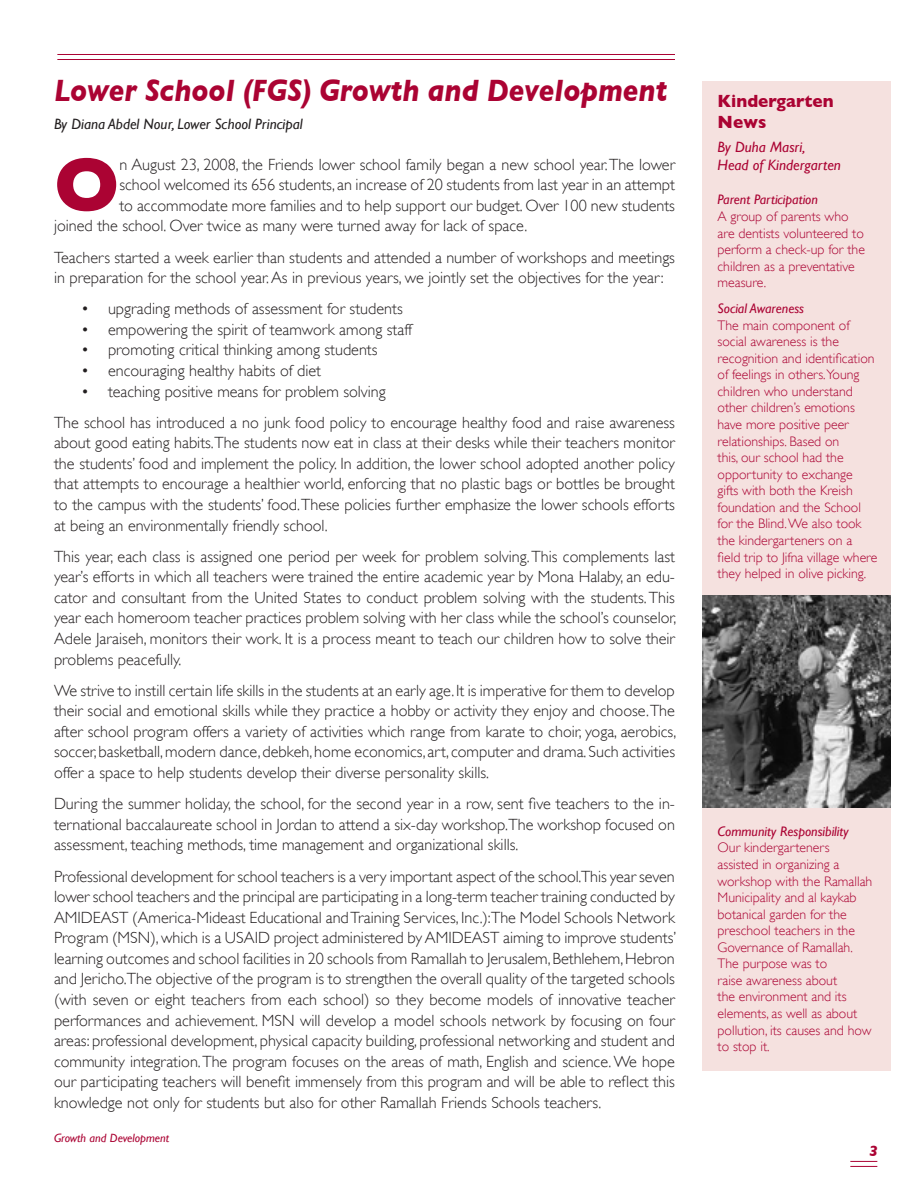
<style>
.page{position:relative;width:918px;height:1188px;background:#fff}
.page>*{position:absolute;margin:0;border:0;box-sizing:border-box;transform-origin:0 0}
.t1{font:700 76.95px "Gill Sans";color:#ab0333}
.t2{font:italic 700 31.5px "Gill Sans";color:#ab0333;scale:.9 1}
.t3{font:700 18px/21.6px "Gill Sans";color:#ab0333;scale:.95 1}
.t4{font:300 16.2px/20.5px "Gill Sans";color:#231f20;text-align:justify}
.t5{font:italic 15px "Gill Sans";color:#231f20}
.t6{font:italic 15px/18px "Gill Sans";color:#ab0333}
.t7{font:italic 700 15px "Gill Sans";color:#ab0333}
.t8{font:300 13.8px/16.5px "Gill Sans";color:#ab0333}
.t9{font:italic 13.8px "Gill Sans";color:#ab0333}
.t10{font:italic 12px "Gill Sans";color:#ab0333}
</style>
<div class="page">
<hr style="left:57px;top:54px;width:618px;height:1px;background:#ab0333">
<hr style="left:57px;top:59px;width:618px;height:1px;background:#ab0333">
<svg style="left:850px;top:1161px;width:27px;height:6px"></svg>
<div style="left:702px;top:81px;width:189px;height:989px;background:#f5e1df"></div>
<img style="left:702px;top:596px;width:189px;height:211px">
<h2 class="t2" style="left:54px;top:72px;width:683px">Lower School (FGS) Growth and Development</h2>
<p class="t5" style="left:54px;top:116px;width:250px">By Diana Abdel Nour, Lower School Principal</p>
<h1 class="t1" style="left:54px;top:140px;width:67px">O</h1>
<p class="t4" style="left:119px;top:154px;width:557px">n August 23, 2008, the Friends lower school family began a new school year. The lower</p>
<p class="t4" style="left:119px;top:174px;width:557px">school welcomed its 656 students, an increase of 20 students from last year in an attempt</p>
<p class="t4" style="left:119px;top:195px;width:557px">to accommodate more families and to help support our budget. Over 100 new students</p>
<p class="t4" style="left:54px;top:215px;width:475px">joined the school. Over twice as many were turned away for lack of space.</p>
<p class="t4" style="left:54px;top:247px;width:623px">Teachers started a week earlier than students and attended a number of workshops and meetings in preparation for the school year. As in previous years, we jointly set the objectives for the year:</p>
<p class="t4" style="left:81px;top:299px;width:323px">• upgrading methods of assessment for students</p>
<p class="t4" style="left:81px;top:319px;width:333px">• empowering the spirit of teamwork among staff</p>
<p class="t4" style="left:81px;top:340px;width:298px">• promoting critical thinking among students</p>
<p class="t4" style="left:81px;top:360px;width:242px">• encouraging healthy habits of diet</p>
<p class="t4" style="left:54px;top:375px;width:622px;line-height:31.3px;text-indent:27px">• teaching positive means for problem solving<br>The school has introduced a no junk food policy to encourage healthy food and raise awareness</p>
<p class="t4" style="left:54px;top:433px;width:623px">about good eating habits.The students now eat in class at their desks while their teachers monitor the students’ food and implement the policy. In addition, the lower school adopted another policy that attempts to encourage a healthier world, enforcing that no plastic bags or bottles be brought to the campus with the students’ food. These policies further emphasize the lower schools efforts at being an environmentally friendly school.</p>
<p class="t4" style="left:54px;top:546px;width:624px">This year, each class is assigned one period per week for problem solving. This complements last year’s efforts in which all teachers were trained the entire academic year by Mona Halaby, an edu&shy;cator and consultant from the United States to conduct problem solving with the students. This year each homeroom teacher practices problem solving with her class while the school’s counselor, Adele Jaraiseh, monitors their work. It is a process meant to teach our children how to solve their problems peacefully.</p>
<p class="t4" style="left:54px;top:680px;width:624px">We strive to instill certain life skills in the students at an early age. It is imperative for them to develop their social and emotional skills while they practice a hobby or activity they enjoy and choose. The after school program offers a variety of activities which range from karate to choir, yoga, aerobics, soccer, basketball, modern dance, debkeh, home economics, art, computer and drama. Such activities offer a space to help students develop their diverse personality skills.</p>
<p class="t4" style="left:54px;top:794px;width:623px">During the summer holiday, the school, for the second year in a row, sent five teachers to the in&shy;ternational baccalaureate school in Jordan to attend a six-day workshop.The workshop focused on assessment, teaching methods, time management and organizational skills.</p>
<p class="t4" style="left:54px;top:866px;width:624px">Professional development for school teachers is a very important aspect of the school.This year seven lower school teachers and the principal are participating in a long-term teacher training conducted by AMIDEAST (America-Mideast Educational and Training Services, Inc.):The Model Schools Network Program (MSN), which is a USAID project administered by AMIDEAST aiming to improve students’ learning outcomes and school facilities in 20 schools from Ramallah to Jerusalem, Bethlehem, Hebron and Jericho.The objective of the program is to strengthen the overall quality of the targeted schools (with seven or eight teachers from each school) so they become models of innovative teacher performances and achievement. MSN will develop a model schools network by focusing on four areas: professional development, physical capacity building, professional networking and student and community integration. The program focuses on the areas of math, English and science. We hope our participating teachers will benefit immensely from this program and will be able to reflect this knowledge not only for students but also for other Ramallah Friends Schools teachers.</p>
<p class="t10" style="left:54px;top:1131px;width:117px">Growth and Development</p>
<p class="t3" style="left:718px;top:90px;width:124px">Kindergarten<br>News</p>
<p class="t6" style="left:718px;top:138px;width:125px">By Duha Masri,<br>Head of Kindergarten</p>
<p class="t9" style="left:718px;top:192px;width:102px">Parent Participation</p>
<p class="t8" style="left:718px;top:208px;width:149px">A group of parents who are dentists volunteered to perform a check-up for the children as a preventative measure.</p>
<p class="t9" style="left:718px;top:300px;width:88px">Social Awareness</p>
<p class="t8" style="left:718px;top:317px;width:161px">The main component of social awareness is the recognition and identification of feelings in others.Young children who understand other children’s emotions have more positive peer relationships. Based on<br>this, our school had the opportunity to exchange<br>gifts with both the Kreish foundation and the School for the Blind. We also took the kindergarteners on a field trip to Jifna village where they helped in olive picking.</p>
<p class="t9" style="left:718px;top:823px;width:132px">Community Responsibility</p>
<p class="t8" style="left:718px;top:839px;width:156px">Our kindergarteners assisted in organizing a workshop with the Ramallah<br>Municipality and al kaykab botanical garden for the preschool teachers in the<br>Governance of Ramallah.<br>The purpose was to<br>raise awareness about<br>the environment and its elements, as well as about pollution, its causes and how to stop it.</p>
<p class="t7" style="left:869px;top:1142px;width:10px">3</p>
</div>
